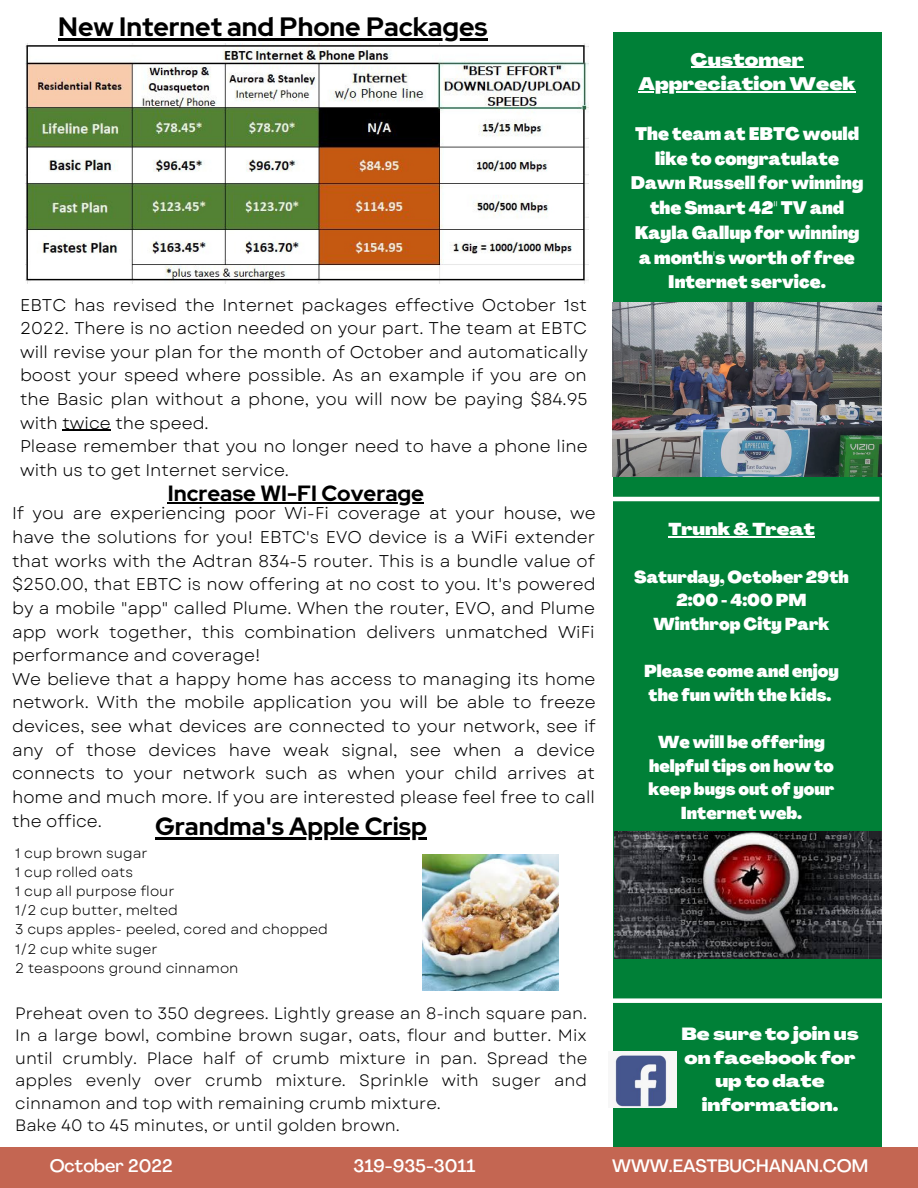
<style>
.page{position:relative;width:918px;height:1188px;background:#fff}
.page>*{position:absolute;margin:0;border:0;box-sizing:border-box;transform-origin:0 0}
.t1{font:700 26.4px "Red Hat Display";color:#000}
.t2{font:700 24.9px "Red Hat Display";color:#000}
.t3{font:700 21.9px "Red Hat Display";color:#000}
.t4{font:900 17.85px/24.8px "Agrandir";color:#fff;text-align:center}
.t5{font:500 17.85px "Agrandir";color:#fff}
.t6{font:900 expanded 17.85px/24.8px "Agrandir";color:#fff;text-align:center}
.t7{font:900 expanded 17.25px/23.7px "Agrandir";color:#fff;text-align:center}
.t8{font:16.95px/23.7px "Garet";color:#000}
.t9{font:900 16.95px/23.7px "Agrandir";color:#fff;text-align:center}
.t10{font:900 expanded 16.95px "Agrandir";color:#fff}
.t11{font:16.5px/22.5px "Garet";color:#000}
.t12{font:13.95px/19.2px "Garet";color:#000}
</style>
<div class="page">
<div style="left:613px;top:32px;width:269px;height:1115px;background:#008037"></div>
<img style="left:613px;top:303px;width:269px;height:173px">
<hr style="left:604px;top:497px;width:275px;height:4px;background:#fff">
<div style="left:0;top:1148px;width:918px;height:40px;background:#c46652"></div>
<hr style="left:668px;top:537px;width:147px;height:1px;background:#fff">
<div style="left:610px;top:998px;width:276px;height:5px;background:#fff"></div>
<img style="left:615px;top:832px;width:267px;height:127px">
<img style="left:613px;top:1051px;width:63px;height:56px">
<img style="left:423px;top:855px;width:136px;height:136px">
<img style="left:25px;top:43px;width:564px;height:240px">
<hr style="left:691px;top:67px;width:113px;height:1px;background:#fff">
<hr style="left:639px;top:91px;width:217px;height:2px;background:#fff">
<hr style="left:58px;top:38px;width:430px;height:3px;background:#000">
<hr style="left:62px;top:430px;width:49px;height:1px;background:#000">
<hr style="left:168px;top:502px;width:256px;height:2px;background:#000">
<hr style="left:155px;top:837px;width:272px;height:3px;background:#000">
<h1 class="t1" style="left:58px;top:9px;width:431px">New Internet and Phone Packages</h1>
<p class="t6" style="left:639px;top:49px;width:219px">Customer<br>Appreciation Week</p>
<p class="t4" style="left:631px;top:123px;width:234px">The team at EBTC would like to congratulate<br>Dawn Russell for winning the Smart 42" TV and<br>Kayla Gallup for winning a month's worth of free<br>Internet service.</p>
<p class="t8" style="left:20px;top:293px;width:569px">EBTC has revised the Internet packages effective October 1st 2022. There is no action needed on your part. The team at EBTC will revise your plan for the month of October and automatically boost your speed where possible. As an example if you are on the Basic plan without a phone, you will now be paying $84.95 with twice the speed.<br>Please remember that you no longer need to have a phone line with us to get Internet service.</p>
<p class="t3" style="left:168px;top:479px;width:258px">Increase WI-FI Coverage</p>
<p class="t8" style="left:12px;top:502px;width:585px">If you are experiencing poor Wi-Fi coverage at your house, we have the solutions for you! EBTC's EVO device is a WiFi extender that works with the Adtran 834-5 router. This is a bundle value of $250.00, that EBTC is now offering at no cost to you. It's powered by a mobile "app" called Plume. When the router, EVO, and Plume app work together, this combination delivers unmatched WiFi performance and coverage!<br>We believe that a happy home has access to managing its home network. With the mobile application you will be able to freeze devices, see what devices are connected to your network, see if any of those devices have weak signal, see when a device connects to your network such as when your child arrives at home and much more. If you are interested please feel free to call the office.</p>
<p class="t10" style="left:668px;top:523px;width:148px">Trunk &amp; Treat</p>
<p class="t9" style="left:634px;top:567px;width:216px">Saturday, October 29th<br>2:00 - 4:00 PM<br>Winthrop City Park</p>
<p class="t9" style="left:644px;top:661px;width:196px;text-align:left">Please come and enjoy the fun with the kids.</p>
<p class="t9" style="left:649px;top:732px;width:188px">We will be offering helpful tips on how to keep bugs out of your<br>Internet web.</p>
<h2 class="t2" style="left:155px;top:810px;width:273px">Grandma's Apple Crisp</h2>
<p class="t12" style="left:15px;top:844px;width:314px">1 cup brown sugar<br>1 cup rolled oats<br>1 cup all purpose flour<br>1/2 cup butter, melted<br>3 cups apples- peeled, cored and chopped<br>1/2 cup white suger<br>2 teaspoons ground cinnamon</p>
<p class="t11" style="left:15px;top:1002px;width:574px">Preheat oven to 350 degrees. Lightly grease an 8-inch square pan.<br>In a large bowl, combine brown sugar, oats, flour and butter. Mix until crumbly. Place half of crumb mixture in pan. Spread the apples evenly over crumb mixture. Sprinkle with suger and cinnamon and top with remaining crumb mixture.<br>Bake 40 to 45 minutes, or until golden brown.</p>
<p class="t5" style="left:50px;top:1159px;width:124px">October 2022</p>
<p class="t5" style="left:353px;top:1159px;width:123px">319-935-3011</p>
<p class="t5" style="left:612px;top:1159px;width:258px">WWW.EASTBUCHANAN.COM</p>
<p class="t7" style="left:681px;top:1024px;width:179px">Be sure to join us on facebook for up to date information.</p>
</div>
